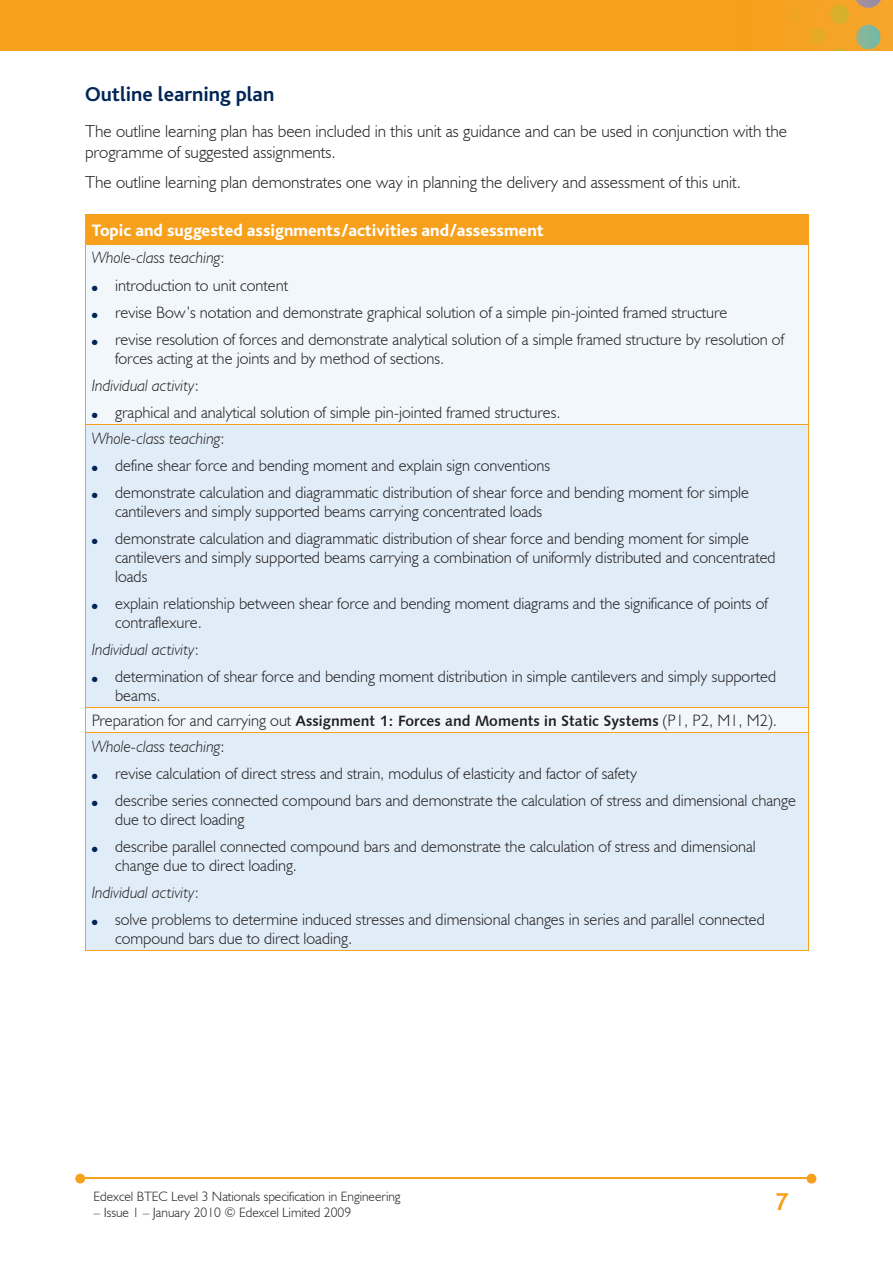
<style>
.page{position:relative;width:893px;height:1263px;background:#fff}
.page>*{position:absolute;margin:0;border:0;box-sizing:border-box;transform-origin:0 0}
.t1{font:700 25.5px "Bliss";color:#f6a01b}
.t2{font:700 21px "Bliss";color:#002556}
.t3{font:300 17.25px/21px "Humanist 521 BT";color:#231f20}
.t4{font:800 17.25px "Bliss";color:#fff}
.t5{font:300 16.5px/27.3px "Humanist 521 BT";color:#231f20}
.t6{font:15px "Humanist 531 BT Bold A";color:#231f20}
.t7{font:300 13.5px "Humanist 521 BT";color:#231f20}
.t8{font:7.5px "Zapf Dingbats";color:#002556}
.s1{font-style:italic}
.s2{font-family:"Humanist 521 BT";font-weight:300;font-size:16.5px}
</style>
<div class="page">
<img style="left:0;top:0;width:893px;height:51px">
<hr style="left:82px;top:1178px;width:728px;height:1px;background:#f6a01b">
<svg style="left:807px;top:1174px;width:9px;height:9px"></svg>
<svg style="left:75px;top:1174px;width:10px;height:9px"></svg>
<div style="left:85px;top:214px;width:723px;height:30px;background:#f6a01b"></div>
<div style="left:86px;top:245px;width:722px;height:179px;background:#f2f7fb"></div>
<div style="left:86px;top:425px;width:722px;height:525px;background:#e0edf8"></div>
<hr style="left:85px;top:244px;width:724px;height:1px;background:#f6a01b">
<svg style="left:808px;top:215px;width:1px;height:29px"></svg>
<hr style="left:85px;top:214px;width:724px;height:1px;background:#f6a01b">
<hr style="left:85px;top:245px;width:1px;height:179px;background:#f6a01b">
<hr style="left:808px;top:245px;width:1px;height:179px;background:#f6a01b">
<hr style="left:85px;top:425px;width:1px;height:282px;background:#f6a01b">
<hr style="left:808px;top:425px;width:1px;height:282px;background:#f6a01b">
<hr style="left:85px;top:424px;width:724px;height:1px;background:#f6a01b">
<svg style="left:85px;top:708px;width:1px;height:24px"></svg>
<svg style="left:808px;top:708px;width:1px;height:24px"></svg>
<hr style="left:85px;top:707px;width:724px;height:1px;background:#f6a01b">
<hr style="left:85px;top:733px;width:1px;height:217px;background:#f6a01b">
<hr style="left:808px;top:733px;width:1px;height:217px;background:#f6a01b">
<hr style="left:85px;top:732px;width:724px;height:1px;background:#f6a01b">
<hr style="left:85px;top:950px;width:724px;height:1px;background:#f6a01b">
<p class="t2" style="left:85px;top:83px;width:191px">Outline learning plan</p>
<p class="t3" style="left:85px;top:120px;width:704px">The outline learning plan has been included in this unit as guidance and can be used in conjunction with the programme of suggested assignments.</p>
<p class="t3" style="left:85px;top:171px;width:657px">The outline learning plan demonstrates one way in planning the delivery and assessment of this unit.</p>
<p class="t4" style="left:92px;top:221px;width:453px">Topic and suggested assignments/activities and/assessment</p>
<p class="t5" style="left:115px;top:244px;width:670px;text-indent:-23px"><span class="s1">Whole-class teaching</span>:<br>introduction to unit content<br>revise Bow’s notation and demonstrate graphical solution of a simple pin-jointed framed structure<br>revise resolution of forces and demonstrate analytical solution of a simple framed structure by resolution of</p>
<p class="t5" style="left:92px;top:344px;width:354px;text-indent:23px">forces acting at the joints and by method of sections.<br><span class="s1">Individual activity</span>:</p>
<p class="t5" style="left:115px;top:399px;width:447px">graphical and analytical solution of simple pin-jointed framed structures.</p>
<p class="t8" style="left:92px;top:285px;width:7px">●</p>
<p class="t8" style="left:92px;top:312px;width:7px">●</p>
<p class="t8" style="left:92px;top:339px;width:7px">●</p>
<p class="t8" style="left:92px;top:412px;width:7px">●</p>
<p class="t5" style="left:115px;top:424px;width:635px;text-indent:-23px"><span class="s1">Whole-class teaching</span>:<br>define shear force and bending moment and explain sign conventions<br>demonstrate calculation and diagrammatic distribution of shear force and bending moment for simple</p>
<p class="t5" style="left:115px;top:497px;width:635px">cantilevers and simply supported beams carrying concentrated loads<br>demonstrate calculation and diagrammatic distribution of shear force and bending moment for simple</p>
<p class="t5" style="left:115px;top:548px;width:662px;line-height:18.8px">cantilevers and simply supported beams carrying a combination of uniformly distributed and concentrated loads</p>
<p class="t5" style="left:115px;top:594px;width:654px;line-height:18.8px">explain relationship between shear force and bending moment diagrams and the significance of points of contraflexure.</p>
<p class="t5" style="left:115px;top:635px;width:662px;text-indent:-23px"><span class="s1">Individual activity</span>:<br>determination of shear force and bending moment distribution in simple cantilevers and simply supported</p>
<p class="t5" style="left:115px;top:681px;width:47px">beams.</p>
<p class="t8" style="left:92px;top:465px;width:7px">●</p>
<p class="t8" style="left:92px;top:492px;width:7px">●</p>
<p class="t8" style="left:92px;top:538px;width:7px">●</p>
<p class="t8" style="left:92px;top:603px;width:7px">●</p>
<p class="t8" style="left:92px;top:676px;width:7px">●</p>
<p class="t6" style="left:92px;top:712px;width:687px"><span class="s2">Preparation for and carrying out</span> Assignment 1: Forces and Moments in Static Systems <span class="s2">(P1, P2, M1, M2).</span></p>
<p class="t5" style="left:115px;top:732px;width:682px;text-indent:-23px"><span class="s1">Whole-class teaching</span>:<br>revise calculation of direct stress and strain, modulus of elasticity and factor of safety<br>describe series connected compound bars and demonstrate the calculation of stress and dimensional change</p>
<p class="t5" style="left:115px;top:805px;width:642px">due to direct loading<br>describe parallel connected compound bars and demonstrate the calculation of stress and dimensional</p>
<p class="t5" style="left:92px;top:851px;width:207px;text-indent:23px">change due to direct loading.<br><span class="s1">Individual activity</span>:</p>
<p class="t5" style="left:115px;top:910px;width:651px;line-height:18.8px">solve problems to determine induced stresses and dimensional changes in series and parallel connected compound bars due to direct loading.</p>
<p class="t8" style="left:92px;top:773px;width:7px">●</p>
<p class="t8" style="left:92px;top:800px;width:7px">●</p>
<p class="t8" style="left:92px;top:846px;width:7px">●</p>
<p class="t8" style="left:92px;top:919px;width:7px">●</p>
<p class="t7" style="left:94px;top:1188px;width:309px">Edexcel BTEC Level 3 Nationals specification in Engineering</p>
<p class="t7" style="left:94px;top:1204px;width:259px">– Issue 1 – January 2010 © Edexcel Limited 2009</p>
<h1 class="t1" style="left:775px;top:1189px;width:15px">7</h1>
</div>
